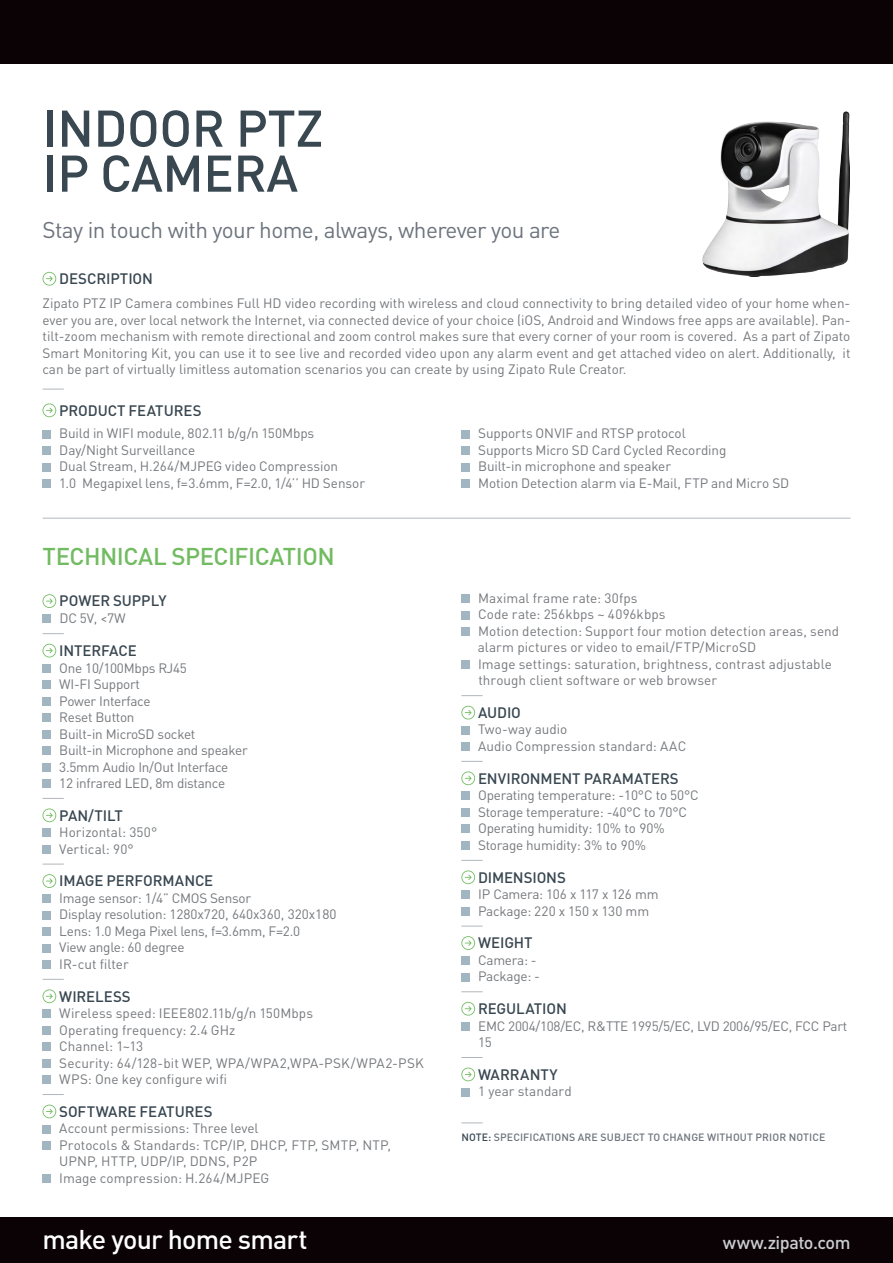
<style>
.page{position:relative;width:893px;height:1263px;background:#fff}
.page>*{position:absolute;margin:0;border:0;box-sizing:border-box;transform-origin:0 0}
.t1{font:500 50.7px/45px "DIN Pro";letter-spacing:-.01em;color:#394751}
.t2{font:500 26.85px "DIN Pro";letter-spacing:-.03em;color:#fff}
.t3{font:500 24px "DIN Pro";letter-spacing:-.02em;color:#71bb60}
.t4{font:22.5px "DIN Pro";letter-spacing:-.025em;color:#6d747d}
.t5{font:500 18px "DIN Pro";letter-spacing:-.03em;color:#cbcdcf}
.t6{font:500 15px "DIN Pro";letter-spacing:-.005em;color:#394751}
.t7{font:13.5px/16.5px "DIN Pro";color:#75787c}
.t8{font:13.5px/16.5px "DIN Pro";letter-spacing:-.02em;color:#75787c}
.t9{font:500 10.5px "DIN Pro";letter-spacing:.01em;color:#6d747d}
.s1{color:#394751}
</style>
<div class="page">
<div style="left:0;top:0;width:893px;height:64px;background:#0a0204"></div>
<div style="left:0;top:1217px;width:893px;height:46px;background:#0a0204"></div>
<div style="left:43px;top:430px;width:8px;height:8px;background:#a2b6c1"></div>
<div style="left:43px;top:446px;width:8px;height:9px;background:#a2b6c1"></div>
<div style="left:43px;top:463px;width:8px;height:8px;background:#a2b6c1"></div>
<div style="left:43px;top:479px;width:8px;height:9px;background:#a2b6c1"></div>
<div style="left:461px;top:430px;width:9px;height:8px;background:#a2b6c1"></div>
<div style="left:461px;top:446px;width:9px;height:9px;background:#a2b6c1"></div>
<div style="left:461px;top:463px;width:9px;height:8px;background:#a2b6c1"></div>
<div style="left:461px;top:479px;width:9px;height:9px;background:#a2b6c1"></div>
<svg style="left:43px;top:594px;width:13px;height:14px"></svg>
<div style="left:43px;top:614px;width:8px;height:9px;background:#a2b6c1"></div>
<svg style="left:43px;top:633px;width:21px;height:2px"></svg>
<svg style="left:43px;top:644px;width:13px;height:13px"></svg>
<div style="left:43px;top:664px;width:8px;height:8px;background:#a2b6c1"></div>
<div style="left:43px;top:680px;width:8px;height:9px;background:#a2b6c1"></div>
<div style="left:43px;top:697px;width:8px;height:8px;background:#a2b6c1"></div>
<div style="left:43px;top:713px;width:8px;height:9px;background:#a2b6c1"></div>
<div style="left:43px;top:730px;width:8px;height:8px;background:#a2b6c1"></div>
<div style="left:43px;top:746px;width:8px;height:9px;background:#a2b6c1"></div>
<div style="left:43px;top:763px;width:8px;height:8px;background:#a2b6c1"></div>
<div style="left:43px;top:779px;width:8px;height:9px;background:#a2b6c1"></div>
<svg style="left:43px;top:798px;width:21px;height:1px"></svg>
<svg style="left:43px;top:808px;width:13px;height:14px"></svg>
<div style="left:43px;top:829px;width:8px;height:8px;background:#a2b6c1"></div>
<div style="left:43px;top:845px;width:8px;height:9px;background:#a2b6c1"></div>
<svg style="left:43px;top:864px;width:21px;height:1px"></svg>
<svg style="left:43px;top:874px;width:13px;height:14px"></svg>
<div style="left:43px;top:894px;width:8px;height:9px;background:#a2b6c1"></div>
<div style="left:43px;top:911px;width:8px;height:8px;background:#a2b6c1"></div>
<div style="left:43px;top:927px;width:8px;height:9px;background:#a2b6c1"></div>
<div style="left:43px;top:944px;width:8px;height:8px;background:#a2b6c1"></div>
<div style="left:43px;top:960px;width:8px;height:9px;background:#a2b6c1"></div>
<svg style="left:43px;top:979px;width:21px;height:1px"></svg>
<svg style="left:43px;top:989px;width:13px;height:14px"></svg>
<div style="left:43px;top:1010px;width:8px;height:8px;background:#a2b6c1"></div>
<div style="left:43px;top:1026px;width:8px;height:9px;background:#a2b6c1"></div>
<div style="left:43px;top:1043px;width:8px;height:8px;background:#a2b6c1"></div>
<div style="left:43px;top:1059px;width:8px;height:9px;background:#a2b6c1"></div>
<div style="left:43px;top:1076px;width:8px;height:8px;background:#a2b6c1"></div>
<svg style="left:43px;top:1094px;width:21px;height:1px"></svg>
<svg style="left:43px;top:1104px;width:13px;height:14px"></svg>
<div style="left:43px;top:1125px;width:8px;height:8px;background:#a2b6c1"></div>
<div style="left:43px;top:1141px;width:8px;height:9px;background:#a2b6c1"></div>
<div style="left:43px;top:1174px;width:8px;height:9px;background:#a2b6c1"></div>
<div style="left:461px;top:594px;width:9px;height:9px;background:#a2b6c1"></div>
<div style="left:461px;top:611px;width:9px;height:8px;background:#a2b6c1"></div>
<div style="left:461px;top:627px;width:9px;height:9px;background:#a2b6c1"></div>
<div style="left:461px;top:660px;width:9px;height:9px;background:#a2b6c1"></div>
<svg style="left:461px;top:695px;width:22px;height:2px"></svg>
<svg style="left:461px;top:706px;width:14px;height:13px"></svg>
<div style="left:461px;top:726px;width:9px;height:8px;background:#a2b6c1"></div>
<div style="left:461px;top:742px;width:9px;height:9px;background:#a2b6c1"></div>
<svg style="left:461px;top:761px;width:22px;height:1px"></svg>
<svg style="left:461px;top:771px;width:14px;height:14px"></svg>
<div style="left:461px;top:792px;width:9px;height:8px;background:#a2b6c1"></div>
<div style="left:461px;top:808px;width:9px;height:9px;background:#a2b6c1"></div>
<div style="left:461px;top:825px;width:9px;height:8px;background:#a2b6c1"></div>
<div style="left:461px;top:841px;width:9px;height:9px;background:#a2b6c1"></div>
<svg style="left:461px;top:860px;width:22px;height:1px"></svg>
<svg style="left:461px;top:870px;width:14px;height:14px"></svg>
<div style="left:461px;top:891px;width:9px;height:8px;background:#a2b6c1"></div>
<div style="left:461px;top:907px;width:9px;height:9px;background:#a2b6c1"></div>
<svg style="left:461px;top:926px;width:22px;height:1px"></svg>
<svg style="left:461px;top:936px;width:14px;height:14px"></svg>
<div style="left:461px;top:956px;width:9px;height:9px;background:#a2b6c1"></div>
<div style="left:461px;top:973px;width:9px;height:8px;background:#a2b6c1"></div>
<svg style="left:461px;top:991px;width:22px;height:2px"></svg>
<svg style="left:461px;top:1002px;width:14px;height:13px"></svg>
<div style="left:461px;top:1022px;width:9px;height:8px;background:#a2b6c1"></div>
<svg style="left:461px;top:1057px;width:22px;height:1px"></svg>
<svg style="left:461px;top:1067px;width:14px;height:14px"></svg>
<div style="left:461px;top:1088px;width:9px;height:8px;background:#a2b6c1"></div>
<svg style="left:461px;top:1122px;width:22px;height:2px"></svg>
<svg style="left:43px;top:272px;width:13px;height:14px"></svg>
<hr style="left:43px;top:518px;width:807px;height:1px;background:#394751">
<svg style="left:43px;top:403px;width:13px;height:14px"></svg>
<svg style="left:43px;top:389px;width:21px;height:1px"></svg>
<img style="left:702px;top:111px;width:148px;height:166px">
<h1 class="t1" style="left:43px;top:104px;width:282px">INDOOR PTZ<br>IP CAMERA</h1>
<h3 class="t4" style="left:43px;top:215px;width:519px">Stay in touch with your home, always, wherever you are</h3>
<p class="t6" style="left:59px;top:268px;width:95px">DESCRIPTION</p>
<p class="t7" style="left:43px;top:295px;width:809px;text-align:justify">Zipato PTZ IP Camera combines Full HD video recording with wireless and cloud connectivity to bring detailed video of your home when&shy;ever you are, over local network the Internet, via connected device of your choice (iOS, Android and Windows free apps are available). Pan&shy;tilt-zoom mechanism with remote directional and zoom control makes sure that every corner of your room is covered. As a part of Zipato Smart Monitoring Kit, you can use it to see live and recorded video upon any alarm event and get attached video on alert. Additionally, it can be part of virtually limitless automation scenarios you can create by using Zipato Rule Creator.</p>
<p class="t6" style="left:59px;top:400px;width:144px">PRODUCT FEATURES</p>
<p class="t7" style="left:59px;top:425px;width:307px">Build in WIFI module, 802.11 b/g/n 150Mbps Day/Night Surveillance<br>Dual Stream, H.264/MJPEG video Compression<br>1.0 Megapixel lens, f=3.6mm, F=2.0, 1/4’’ HD Sensor</p>
<p class="t7" style="left:478px;top:425px;width:313px">Supports ONVIF and RTSP protocol<br>Supports Micro SD Card Cycled Recording<br>Built-in microphone and speaker<br>Motion Detection alarm via E-Mail, FTP and Micro SD</p>
<h3 class="t3" style="left:43px;top:540px;width:294px">TECHNICAL SPECIFICATION</h3>
<p class="t6" style="left:59px;top:591px;width:109px">POWER SUPPLY</p>
<p class="t7" style="left:59px;top:609px;width:68px">DC 5V, &lt;7W</p>
<p class="t6" style="left:59px;top:640px;width:79px">INTERFACE</p>
<p class="t8" style="left:59px;top:659px;width:190px">One 10/100Mbps RJ45<br>WI-FI Support<br>Power Interface<br>Reset Button<br>Built-in MicroSD socket<br>Built-in Microphone and speaker<br>3.5mm Audio In/Out Interface<br>12 infrared LED, 8m distance</p>
<p class="t6" style="left:59px;top:805px;width:65px">PAN/TILT</p>
<p class="t7" style="left:59px;top:823px;width:100px">Horizontal: 350°<br>Vertical: 90°</p>
<p class="t6" style="left:59px;top:871px;width:156px">IMAGE PERFORMANCE</p>
<p class="t8" style="left:59px;top:889px;width:279px">Image sensor: 1/4” CMOS Sensor<br>Display resolution: 1280x720, 640x360, 320x180<br>Lens: 1.0 Mega Pixel lens, f=3.6mm, F=2.0<br>View angle: 60 degree<br>IR-cut filter</p>
<p class="t6" style="left:59px;top:986px;width:73px">WIRELESS</p>
<p class="t7" style="left:59px;top:1004px;width:366px">Wireless speed: IEEE802.11b/g/n 150Mbps<br>Operating frequency: 2.4 GHz<br>Channel: 1~13<br>Security: 64/128-bit WEP, WPA/WPA2,WPA-PSK/WPA2-PSK WPS: One key configure wifi</p>
<p class="t6" style="left:59px;top:1101px;width:155px">SOFTWARE FEATURES</p>
<p class="t7" style="left:59px;top:1120px;width:333px">Account permissions: Three level<br>Protocols &amp; Standards: TCP/IP, DHCP, FTP, SMTP, NTP, UPNP, HTTP, UDP/IP, DDNS, P2P<br>Image compression: H.264/MJPEG</p>
<p class="t7" style="left:478px;top:589px;width:363px">Maximal frame rate: 30fps<br>Code rate: 256kbps ~ 4096kbps<br>Motion detection: Support four motion detection areas, send alarm pictures or video to email/FTP/MicroSD<br>Image settings: saturation, brightness, contrast adjustable through client software or web browser</p>
<p class="t6" style="left:478px;top:702px;width:44px">AUDIO</p>
<p class="t7" style="left:478px;top:721px;width:210px">Two-way audio<br>Audio Compression standard: AAC</p>
<p class="t6" style="left:478px;top:768px;width:202px">ENVIRONMENT PARAMATERS</p>
<p class="t7" style="left:478px;top:786px;width:222px">Operating temperature: -10°C to 50°C<br>Storage temperature: -40°C to 70°C<br>Operating humidity: 10% to 90%<br>Storage humidity: 3% to 90%</p>
<p class="t6" style="left:478px;top:867px;width:89px">DIMENSIONS</p>
<p class="t8" style="left:478px;top:885px;width:182px">IP Camera: 106 x 117 x 126 mm<br>Package: 220 x 150 x 130 mm</p>
<p class="t6" style="left:478px;top:933px;width:56px">WEIGHT</p>
<p class="t8" style="left:478px;top:951px;width:63px">Camera: -<br>Package: -</p>
<p class="t6" style="left:478px;top:998px;width:90px">REGULATION</p>
<p class="t8" style="left:478px;top:1017px;width:371px">EMC 2004/108/EC, R&amp;TTE 1995/5/EC, LVD 2006/95/EC, FCC Part<br>15</p>
<p class="t6" style="left:478px;top:1064px;width:81px">WARRANTY</p>
<p class="t7" style="left:478px;top:1083px;width:95px">1 year standard</p>
<p class="t9" style="left:461px;top:1130px;width:365px"><span class="s1">NOTE:</span> SPECIFICATIONS ARE SUBJECT TO CHANGE WITHOUT PRIOR NOTICE</p>
<h2 class="t2" style="left:43px;top:1221px;width:267px">make your home smart</h2>
<h3 class="t5" style="left:723px;top:1230px;width:129px">www.zipato.com</h3>
</div>
